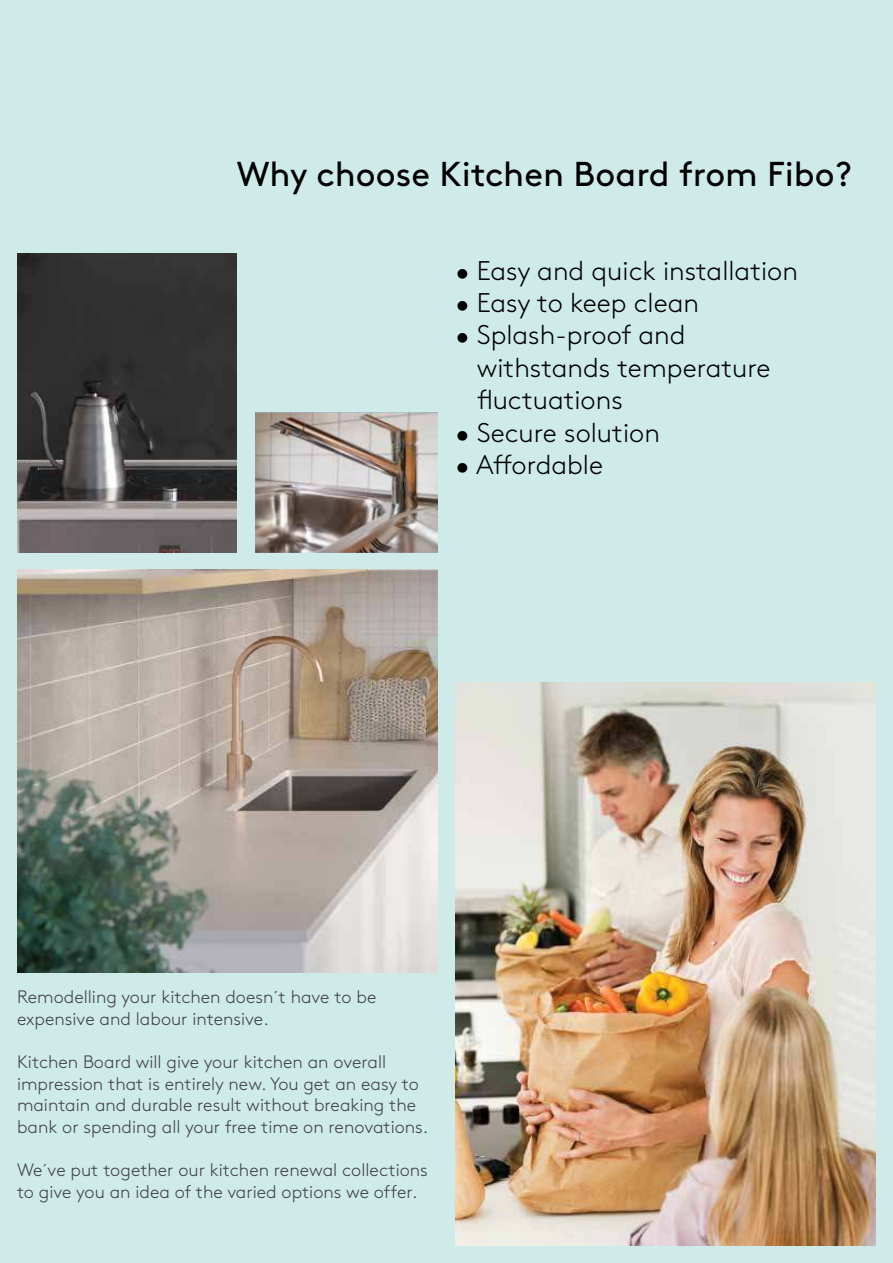
<style>
.page{position:relative;width:893px;height:1263px;background:#ceebea}
.page>*{position:absolute;margin:0;border:0;box-sizing:border-box;transform-origin:0 0}
.t1{font:34.5px "Brown";color:#000}
.t2{font:300 27px/32.4px "Brown";color:#000}
.t3{font:300 18px/21.6px "Brown";color:#414042}
</style>
<div class="page">
<img style="left:255px;top:412px;width:183px;height:141px">
<img style="left:17px;top:253px;width:219px;height:300px">
<img style="left:455px;top:682px;width:421px;height:564px">
<img style="left:17px;top:570px;width:421px;height:403px">
<h1 class="t1" style="left:237px;top:161px;width:617px">Why choose Kitchen Board from Fibo?</h1>
<h2 class="t2" style="left:455px;top:257px;width:344px">• Easy and quick installation</h2>
<h2 class="t2" style="left:455px;top:289px;width:245px">• Easy to keep clean</h2>
<h2 class="t2" style="left:477px;top:322px;width:295px;text-indent:-21px">• Splash-proof and withstands temperature luctuations</h2>
<h2 class="t2" style="left:455px;top:419px;width:206px">• Secure solution</h2>
<h2 class="t2" style="left:455px;top:451px;width:149px">• Afordable</h2>
<p class="t3" style="left:17px;top:988px;width:361px">Remodelling your kitchen doesn´t have to be expensive and labour intensive.</p>
<p class="t3" style="left:17px;top:1053px;width:413px">Kitchen Board will give your kitchen an overall impression that is entirely new. You get an easy to maintain and durable result without breaking the bank or spending all your free time on renovations.</p>
<p class="t3" style="left:17px;top:1161px;width:412px">We´ve put together our kitchen renewal collections to give you an idea of the varied options we offer.</p>
</div>
